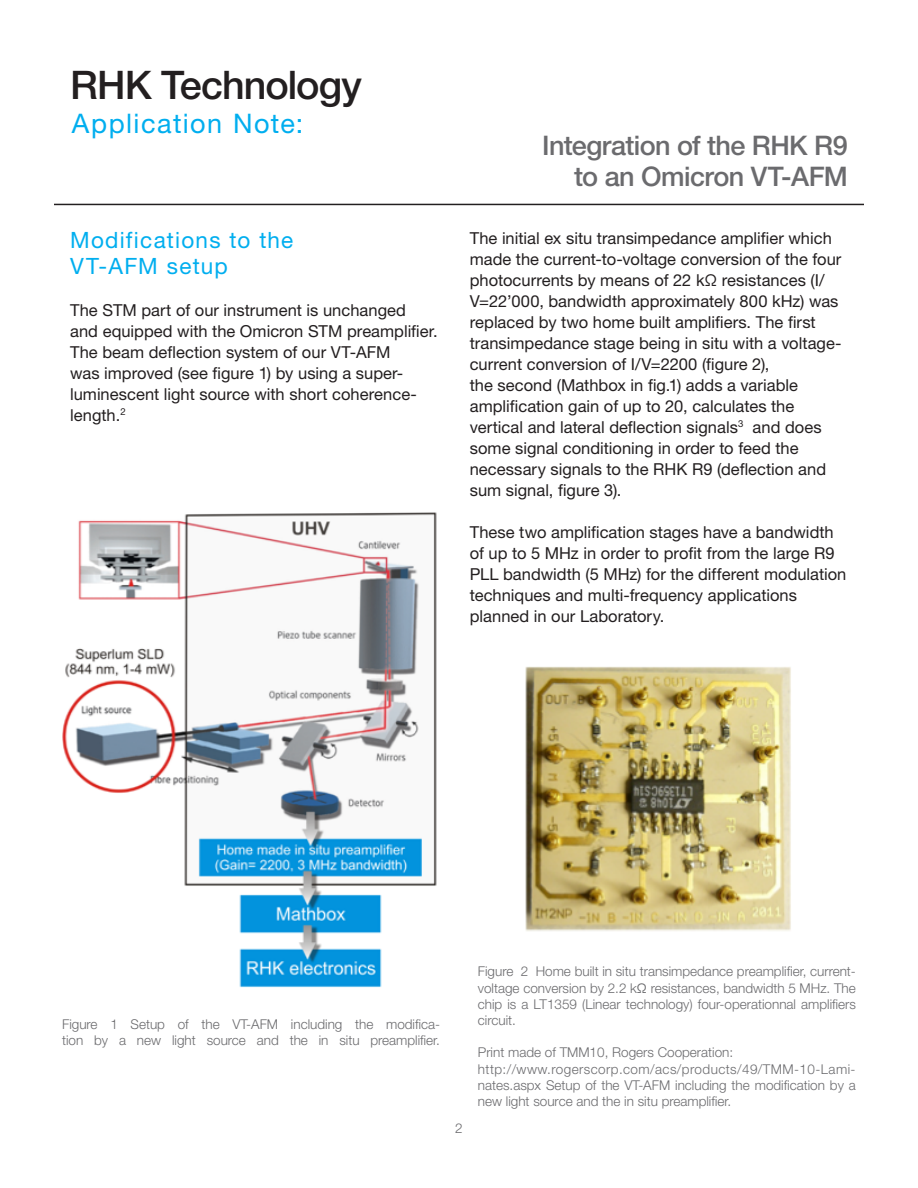
<style>
.page{position:relative;width:918px;height:1188px;background:#fff}
.page>*{position:absolute;margin:0;border:0;box-sizing:border-box;transform-origin:0 0}
.t1{font:500 39.45px "Helvetica Neue LT Pro";letter-spacing:-.025em;color:#231f20}
.t2{font:500 27px/31.2px "Helvetica Neue LT Pro";letter-spacing:-.025em;color:#6b6b6e;text-align:right}
.t3{font:27px "Helvetica Neue LT Pro";letter-spacing:.055em;color:#00aeef}
.t4{font:22.5px/25.5px "Helvetica Neue LT Pro";letter-spacing:.055em;color:#00aeef}
.t5{font:16.5px/21px "Helvetica Neue LT Pro";color:#231f20}
.t6{font:300 13.5px/16.2px "Helvetica Neue LT Pro";color:#6b6b6e}
</style>
<div class="page">
<hr style="left:54px;top:204px;width:810px;height:1px;background:#231f20">
<img style="left:62px;top:512px;width:375px;height:476px">
<img style="left:526px;top:666px;width:265px;height:265px">
<h1 class="t1" style="left:70px;top:61px;width:293px">RHK Technology</h1>
<h2 class="t3" style="left:72px;top:108px;width:233px">Application Note:</h2>
<h3 class="t4" style="left:70px;top:227px;width:225px">Modifications to the<br>VT-AFM setup</h3>
<p class="t5" style="left:70px;top:299px;width:369px">The STM part of our instrument is unchanged and equipped with the Omicron STM preamplifier.<br>The beam deflection system of our VT-AFM<br>was improved (see figure 1) by using a super&shy;luminescent light source with short coherence&shy;length.<sup>2</sup></p>
<h2 class="t2" style="left:542px;top:130px;width:307px">Integration of the RHK R9 to an Omicron VT-AFM</h2>
<p class="t5" style="left:470px;top:227px;width:373px">The initial ex situ transimpedance amplifier which made the current-to-voltage conversion of the four photocurrents by means of 22 kΩ resistances (I/ V=22’000, bandwidth approximately 800 kHz) was replaced by two home built amplifiers. The first transimpedance stage being in situ with a voltage&shy;current conversion of I/V=2200 (figure 2),<br>the second (Mathbox in fig.1) adds a variable amplification gain of up to 20, calculates the vertical and lateral deflection signals<sup>3</sup> and does some signal conditioning in order to feed the necessary signals to the RHK R9 (deflection and sum signal, figure 3).</p>
<p class="t5" style="left:470px;top:521px;width:378px">These two amplification stages have a bandwidth of up to 5 MHz in order to profit from the large R9<br>PLL bandwidth (5 MHz) for the different modulation techniques and multi-frequency applications planned in our Laboratory.</p>
<p class="t6" style="left:62px;top:1016px;width:380px">Figure 1 Setup of the VT-AFM including the modifica&shy;tion by a new light source and the in situ preamplifier.</p>
<p class="t6" style="left:455px;top:1120px;width:9px">2</p>
<p class="t6" style="left:478px;top:963px;width:380px;text-align:justify">Figure 2 Home built in situ transimpedance preamplifier, current&shy;voltage conversion by 2.2 kΩ resistances, bandwidth 5 MHz. The chip is a LT1359 (Linear technology) four-operationnal amplifiers circuit.</p>
<p class="t6" style="left:478px;top:1044px;width:380px">Print made of TMM10, Rogers Cooperation: http://www.rogerscorp.com/acs/products/49/TMM-10-Lami&shy;nates.aspx Setup of the VT-AFM including the modification by a new light source and the in situ preamplifier.</p>
</div>
